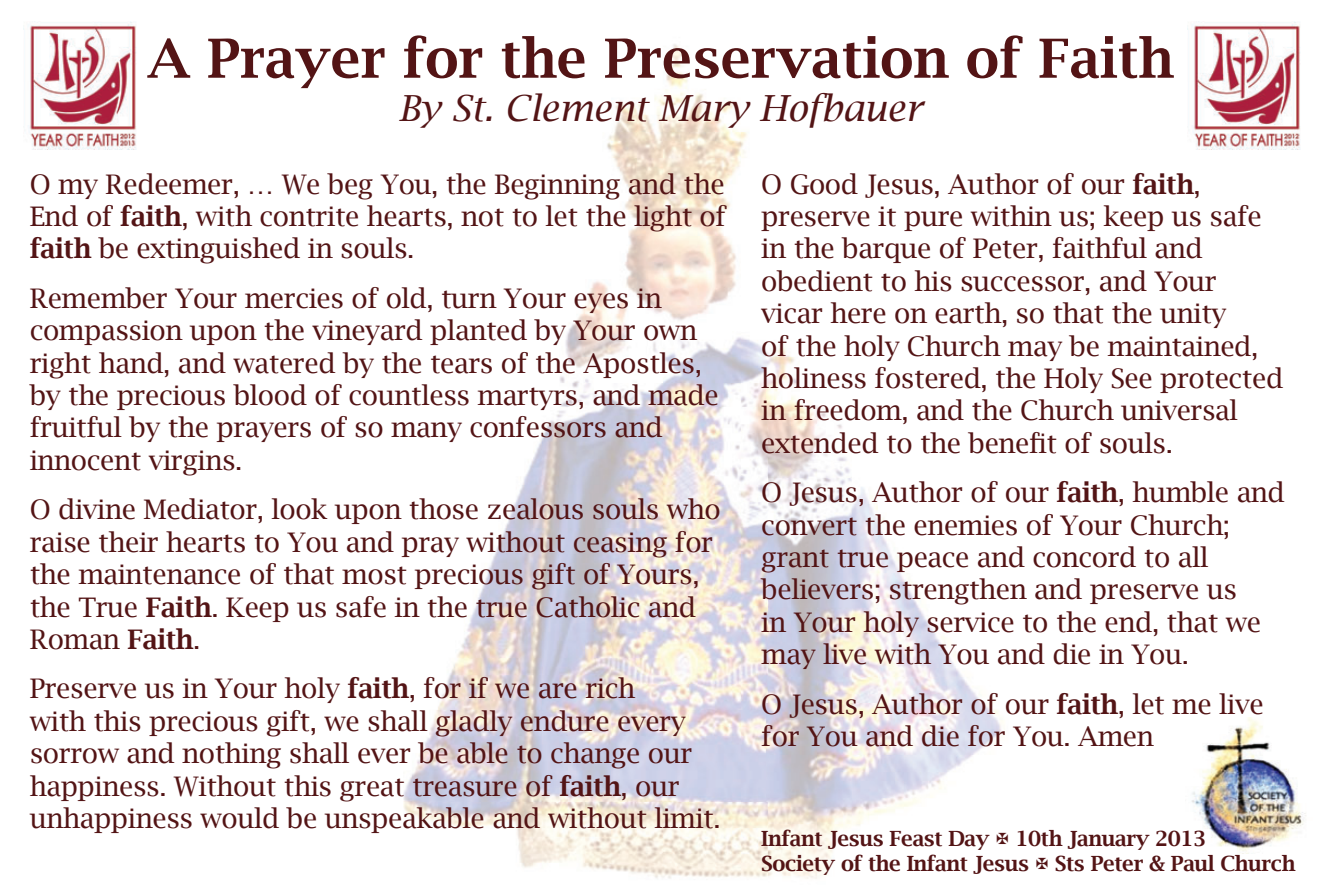
<style>
.page{position:relative;width:1327px;height:893px;background:#fff}
.page>*{position:absolute;margin:0;border:0;box-sizing:border-box;transform-origin:0 0}
.t1{font:600 54px "Lucida Bright";color:#531415}
.t2{font:italic 36px "Lucida Bright";color:#531415}
.t3{font:27px/32.4px "Lucida Bright";letter-spacing:-.015em;color:#531415}
.t4{font:600 21px/25.2px "Lucida Bright";letter-spacing:-.02em;color:#531415}
.s1{font-weight:600}
</style>
<div class="page">
<img style="left:403px;top:44px;width:600px;height:835px">
<img style="left:28px;top:21px;width:108px;height:128px">
<img style="left:1187px;top:21px;width:113px;height:128px">
<img style="left:1191px;top:717px;width:115px;height:135px">
<svg style="left:997px;top:833px;width:6px;height:11px"></svg>
<h1 class="t1" style="left:147px;top:26px;width:1028px">A Prayer for the Preservation of Faith</h1>
<h2 class="t2" style="left:398px;top:86px;width:525px">By St. Clement Mary Hofbauer</h2>
<p class="t3" style="left:30px;top:167px;width:698px;text-align:justify">O my Redeemer, … We beg You, the Beginning and the End of <span class="s1">faith</span>, with contrite hearts, not to let the light of <span class="s1">faith</span> be extinguished in souls.</p>
<p class="t3" style="left:30px;top:281px;width:690px">Remember Your mercies of old, turn Your eyes in compassion upon the vineyard planted by Your own right hand, and watered by the tears of the Apostles, by the precious blood of countless martyrs, and made fruitful by the prayers of so many confessors and innocent virgins.</p>
<p class="t3" style="left:30px;top:493px;width:692px">O divine Mediator, look upon those zealous souls who raise their hearts to You and pray without ceasing for the maintenance of that most precious gift of Yours, the True <span class="s1">Faith</span>. Keep us safe in the true Catholic and Roman <span class="s1">Faith</span>.</p>
<p class="t3" style="left:30px;top:672px;width:692px">Preserve us in Your holy <span class="s1">faith</span>, for if we are rich<br>with this precious gift, we shall gladly endure every sorrow and nothing shall ever be able to change our happiness. Without this great treasure of <span class="s1">faith</span>, our unhappiness would be unspeakable and without limit.</p>
<p class="t3" style="left:761px;top:167px;width:523px">O Good Jesus, Author of our <span class="s1">faith</span>, preserve it pure within us; keep us safe in the barque of Peter, faithful and obedient to his successor, and Your vicar here on earth, so that the unity<br>of the holy Church may be maintained, holiness fostered, the Holy See protected in freedom, and the Church universal extended to the benefit of souls.</p>
<p class="t3" style="left:761px;top:476px;width:525px">O Jesus, Author of our <span class="s1">faith</span>, humble and convert the enemies of Your Church; grant true peace and concord to all believers; strengthen and preserve us<br>in Your holy service to the end, that we may live with You and die in You.</p>
<p class="t3" style="left:761px;top:687px;width:504px">O Jesus, Author of our <span class="s1">faith</span>, let me live for You and die for You. Amen</p>
<p class="t4" style="left:761px;top:825px;width:536px">Infant Jesus Feast Day 10th January 2013<br>Society of the Infant Jesus Sts Peter &amp; Paul Church</p>
</div>
